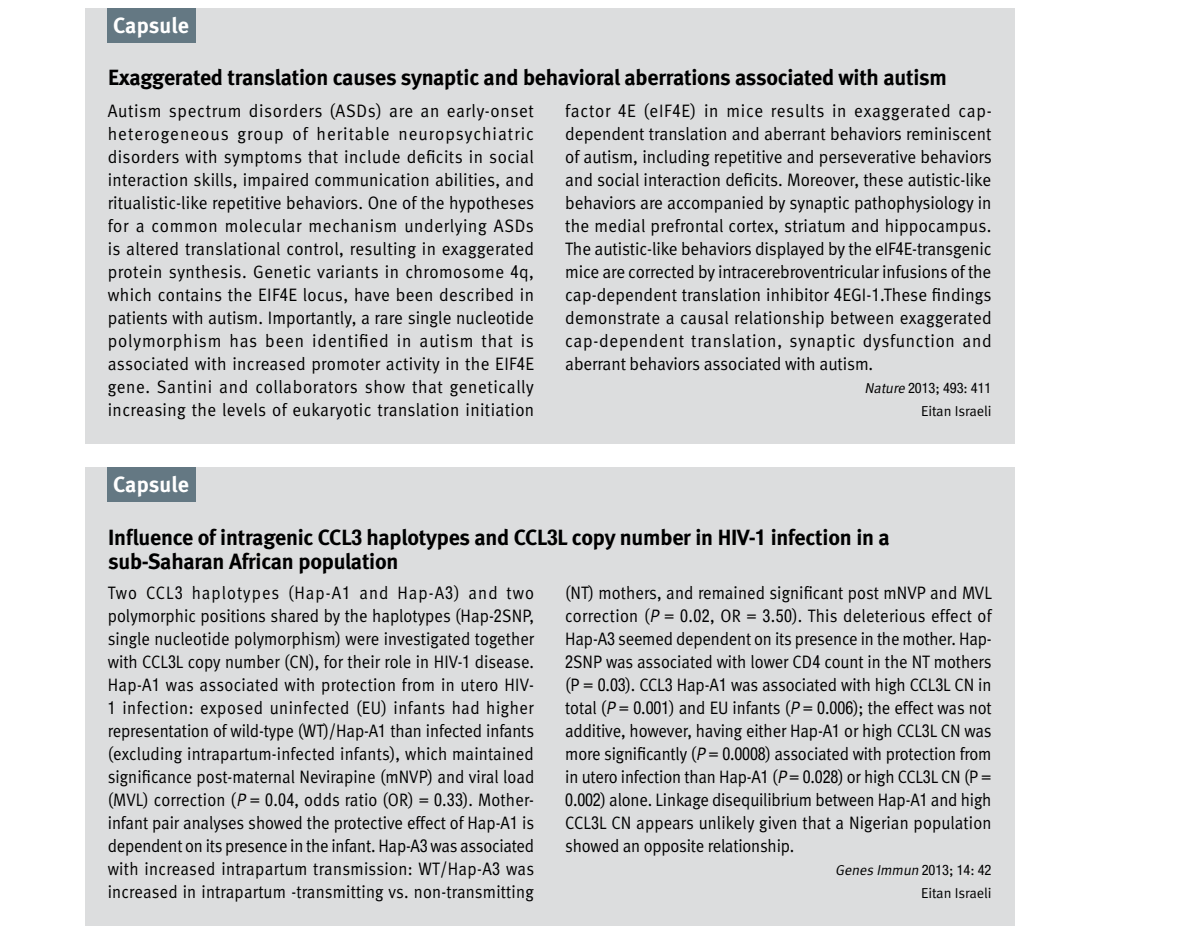
<style>
.page{position:relative;width:1191px;height:937px;background:#fff}
.page>*{position:absolute;margin:0;border:0;box-sizing:border-box;transform-origin:0 0}
.t1{font:700 22px/24px "Meta";letter-spacing:-.01em;color:#000}
.t2{font:700 22px "Meta";color:#fff}
.t3{font:18px/23px "Meta Normal";letter-spacing:.01em;color:#000;text-align:justify;scale:.92 1}
.t4{font:18px/23px "Meta Normal";letter-spacing:.01em;color:#000;scale:.95 1}
.t5{font:18px/23px "Meta Normal";letter-spacing:.04em;color:#000;text-align:right;scale:.95 1}
.t6{font:18px "Meta Normal";letter-spacing:-.01em;color:#000;scale:.92 1}
.t7{font:18px "Meta Normal";letter-spacing:.03em;color:#000;scale:.92 1}
.t8{font:18px "Meta Normal";letter-spacing:.045em;color:#000;scale:.95 1}
.t9{font:18px "Meta Normal";letter-spacing:.065em;color:#000;scale:.92 1}
.t10{font:18px "Meta Normal";letter-spacing:.06em;color:#000;scale:.95 1}
.t11{font:14.4px/23px "Meta Normal";letter-spacing:-.005em;color:#000;text-align:right}
.t12{font:condensed 14.4px "Helvetica Neue";letter-spacing:-.005em;color:#000}
.s1{font-family:"Helvetica Neue";font-stretch:condensed}
.s2{font-family:"Meta Normal";font-style:italic;font-stretch:normal}
.s3{font-family:"Meta Normal";font-stretch:normal}
.s4{font-style:italic}
</style>
<div class="page">
<div style="left:85px;top:8px;width:929px;height:436px;background:#dcddde"></div>
<div style="left:108px;top:8px;width:88px;height:35px;background:#647883"></div>
<div style="left:85px;top:468px;width:929px;height:458px;background:#dcddde"></div>
<div style="left:108px;top:468px;width:88px;height:34px;background:#647883"></div>
<p class="t2" style="left:113px;top:12px;width:77px">Capsule</p>
<p class="t1" style="left:108px;top:65px;width:840px">Exaggerated translation causes synaptic and behavioral aberrations associated with autism</p>
<p class="t5" style="left:108px;top:99px;width:450px">Autism spectrum disorders (ASDs) are an early-onset neuropsychiatric</p>
<p class="t8" style="left:565px;top:100px;width:450px">factor E<span class="s1">4</span> (eIF E<span class="s1">4</span> ) in mice results in exaggerated cap-</p>
<p class="t4" style="left:565px;top:145px;width:451px;text-align:justify">of autism, including repetitive and perseverative behaviors and social interaction deficits. Moreover, these autistic-like behaviors are accompanied by synaptic pathophysiology in the medial prefrontal cortex, striatum and hippocampus.<br>The autistic-like behaviors displayed by the eIF -E<span class="s1">4</span> transgenic mice are corrected by intracerebroventricular infusions of the cap-dependent translation inhibitor <span class="s1">4</span>EGI-<span class="s1">1</span>.These findings demonstrate a causal relationship between exaggerated cap-dependent translation, synaptic dysfunction and aberrant behaviors associated with autism.</p>
<p class="t12" style="left:864px;top:379px;width:128px"><span class="s2">Nature</span>2013<span class="s3">;</span> 493<span class="s3">:</span> 411</p>
<p class="t11" style="left:921px;top:399px;width:72px">Eitan Israeli</p>
<p class="t4" style="left:108px;top:122px;width:450px">heterogeneous<br>disorders with symptoms that include deficits in social interaction skills, impaired communication abilities, and ritualistic-like repetitive behaviors. One of the hypotheses for a common molecular mechanism underlying ASDs is altered translational control, resulting in exaggerated protein synthesis. Genetic variants in chromosome ,q<span class="s1">4 </span>which contains the EIF E<span class="s1">4</span> locus, have been described in patients with autism. Importantly a, rare single nucleotide polymorphism has been identified in autism that is associated with increased promoter activity in the EIF E<span class="s1">4 </span>gene. Santini and collaborators show that genetically increasing the levels of eukaryotic translation initiation</p>
<p class="t4" style="left:565px;top:122px;width:450px">dependent translation and aberrant behaviors reminiscent</p>
<p class="t10" style="left:316px;top:123px;width:78px">heritable</p>
<p class="t4" style="left:292px;top:122px;width:18px">of</p>
<p class="t4" style="left:237px;top:122px;width:50px">group</p>
<p class="t2" style="left:113px;top:471px;width:77px">Capsule</p>
<p class="t1" style="left:108px;top:525px;width:292px">Influence of intragenic CCL sub-Saharan African population</p>
<p class="t1" style="left:351px;top:525px;width:175px"><span class="s1">3</span> haplotypes and CCL</p>
<p class="t1" style="left:547px;top:525px;width:344px">L<span class="s1">3</span> copy number in HIV-<span class="s1">1</span> infection in a</p>
<p class="t3" style="left:397px;top:581px;width:69px">Hap <span class="s1">3</span>A- )</p>
<p class="t3" style="left:288px;top:581px;width:69px">(Hap <span class="s1">1</span>A-</p>
<p class="t9" style="left:192px;top:582px;width:97px">haplotypes</p>
<p class="t3" style="left:359px;top:581px;width:33px">and</p>
<p class="t3" style="left:468px;top:581px;width:33px">and</p>
<p class="t3" style="left:146px;top:581px;width:41px">CCL<span class="s1">3</span></p>
<p class="t3" style="left:108px;top:581px;width:465px;text-align:left">Two<br>polymorphic positions shared by the haplotypes (Hap-<span class="s1">2</span>SNP, single nucleotide polymorphism) were investigated together with CCL L<span class="s1">3</span> copy number (CN ,) for their role in HIV-<span class="s1">1</span> disease.</p>
<p class="t7" style="left:108px;top:697px;width:464px"><span class="s1">1</span> infection: exposed uninfected (EU) infants had higher</p>
<p class="t3" style="left:506px;top:581px;width:31px">two</p>
<p class="t3" style="left:108px;top:673px;width:464px">Hap <span class="s1">1</span>A- was associated with protection from in utero HIV-</p>
<p class="t3" style="left:108px;top:719px;width:465px">representation of wild-type (WT /) Hap <span class="s1">1</span>A- than infected infants (excluding intrapartum-infected infants ,) which maintained significance post-maternal Nevirapine (mNVP) and viral load</p>
<p class="t3" style="left:108px;top:811px;width:465px">infant pair analyses showed the protective effect o f H a p i s<span class="s1">1</span>A-</p>
<p class="t3" style="left:108px;top:788px;width:465px">(MVL) correction <span class="s4">P</span>( = <span class="s1">0</span>.<span class="s1">04</span>, odds ratio (OR) = <span class="s1">0</span>.<span class="s1">33</span> .) Mother-</p>
<p class="t3" style="left:108px;top:834px;width:465px">dependent on its presence in the infant. Hap <span class="s1">3</span>A- was associated with increased intrapartum transmission: WT/Hap <span class="s1">3</span>A- was increased in intrapartum -transmitting vs. non-transmitting</p>
<p class="t3" style="left:565px;top:581px;width:465px">(NT) mothers, and remained significant post mNVP and MVL correction (<span class="s4">P</span>= <span class="s1">0</span>.<span class="s1">02</span>, OR = <span class="s1">3</span>.<span class="s1">50</span> .) This deleterious effect of</p>
<p class="t3" style="left:565px;top:650px;width:465px"><span class="s1">2</span>SNP was associated with lower CD<span class="s1">4</span> count in the NT mothers</p>
<p class="t6" style="left:565px;top:628px;width:465px">Hap <span class="s1">3</span>A- seemed dependent on its presence in the mother. Hap-</p>
<p class="t3" style="left:565px;top:673px;width:465px">P( = <span class="s1">0</span>.<span class="s1">03</span> .) CCL<span class="s1">3</span> Hap <span class="s1">1</span>A- was associated with high CCL L<span class="s1">3</span> CN in total <span class="s4">P</span>( = <span class="s1">0</span>.<span class="s1">001</span>) and EU infants <span class="s4">P</span>( = <span class="s1">0</span>.<span class="s1">006</span>); the effect was not additive, however, having either Hap <span class="s1">1</span>A- or high CCL L<span class="s1">3</span> CN was more significantly <span class="s4">P</span>( = <span class="s1">0</span>.<span class="s1">0008</span>) associated with protection from in utero infection than Hap <span class="s1">1</span>A- <span class="s4">P</span>( = <span class="s1">0</span>.<span class="s1">028</span>) or high C C L L<span class="s1">3</span> C N =P( <span class="s1">0</span>.<span class="s1">002</span>) alone. Linkage disequilibrium between Hap <span class="s1">1</span>A- and high CCL L<span class="s1">3</span> CN appears unlikely given that a Nigerian population showed an opposite relationship.</p>
<p class="t11" style="left:835px;top:858px;width:158px"><span class="s4">GenesImmun</span><span class="s1">2013</span>; <span class="s1">14</span>: <span class="s1">42<br></span>Eitan Israeli</p>
</div>
